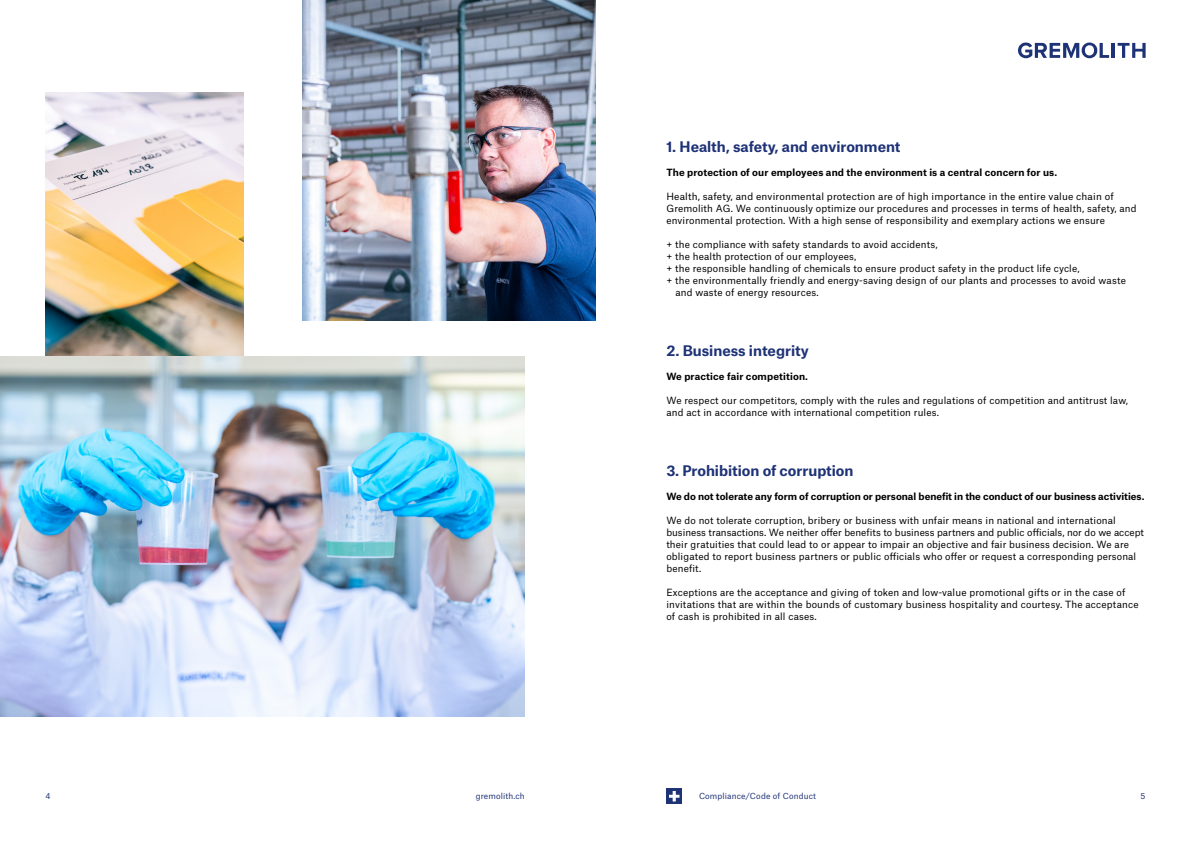
<style>
.page{position:relative;width:1191px;height:842px;background:#fff}
.page>*{position:absolute;margin:0;border:0;box-sizing:border-box;transform-origin:0 0}
.untertitel{font:700 14px "Atlas Grotesk";color:#1e3276}
.grundtext{font:9.5px/12px "Atlas Grotesk";letter-spacing:.015em;color:#000}
.grundtext-aufzählung{font:9.5px/12px "Atlas Grotesk";letter-spacing:.015em;color:#000}
.grundtext-titel{font:700 9.5px "Atlas Grotesk";letter-spacing:.005em;color:#000}
.t1{font:8px "Atlas Grotesk";letter-spacing:.015em;color:#1e3276}
</style>
<div class="page">
<div style="left:666px;top:788px;width:16px;height:16px;background:#1e3276"></div>
<svg style="left:669px;top:791px;width:10px;height:10px"></svg>
<img style="left:45px;top:92px;width:199px;height:264px">
<img style="left:0;top:356px;width:524px;height:360px">
<img style="left:302px;top:0;width:293px;height:320px">
<hr style="left:1111px;top:43px;width:4px;height:15px;background:#1e3276">
<svg style="left:1018px;top:43px;width:91px;height:15px"></svg>
<svg style="left:1117px;top:43px;width:28px;height:15px"></svg>
<p class="untertitel" style="left:666px;top:135px;width:236px">1. Health, safety, and environment</p>
<p class="grundtext-titel" style="left:666px;top:165px;width:392px">The protection of our employees and the environment is a central concern for us.</p>
<p class="grundtext" style="left:666px;top:190px;width:472px">Health, safety, and environmental protection are of high importance in the entire value chain of<br>Gremolith AG. We continuously optimize our procedures and processes in terms of health, safety, and environmental protection. With a high sense of responsibility and exemplary actions we ensure</p>
<p class="grundtext-aufzählung" style="left:666px;top:238px;width:273px">+ the compliance with safety standards to avoid accidents,</p>
<p class="grundtext-aufzählung" style="left:666px;top:250px;width:191px">+ the health protection of our employees,</p>
<p class="grundtext-aufzählung" style="left:666px;top:262px;width:415px">+ the responsible handling of chemicals to ensure product safety in the product life cycle,</p>
<p class="grundtext-aufzählung" style="left:675px;top:274px;width:452px;text-indent:-9px">+ the environmentally friendly and energy-saving design of our plants and processes to avoid waste and waste of energy resources.</p>
<p class="untertitel" style="left:666px;top:339px;width:144px">2. Business integrity</p>
<p class="grundtext-titel" style="left:666px;top:369px;width:143px">We practice fair competition.</p>
<p class="grundtext" style="left:666px;top:394px;width:463px">We respect our competitors, comply with the rules and regulations of competition and antitrust law, and act in accordance with international competition rules.</p>
<p class="untertitel" style="left:666px;top:459px;width:189px">3. Prohibition of corruption</p>
<p class="grundtext-titel" style="left:666px;top:489px;width:479px">We do not tolerate any form of corruption or personal benefit in the conduct of our business activities.</p>
<p class="grundtext" style="left:666px;top:514px;width:479px">We do not tolerate corruption, bribery or business with unfair means in national and international business transactions. We neither offer benefits to business partners and public officials, nor do we accept their gratuities that could lead to or appear to impair an objective and fair business decision. We are obligated to report business partners or public officials who offer or request a corresponding personal benefit.</p>
<p class="grundtext" style="left:666px;top:586px;width:474px">Exceptions are the acceptance and giving of token and low-value promotional gifts or in the case of invitations that are within the bounds of customary business hospitality and courtesy. The acceptance of cash is prohibited in all cases.</p>
<p class="t1" style="left:45px;top:790px;width:7px">4</p>
<p class="t1" style="left:476px;top:790px;width:50px">gremolith.ch</p>
<p class="t1" style="left:699px;top:790px;width:118px">Compliance/Code of Conduct</p>
<p class="t1" style="left:1140px;top:790px;width:6px">5</p>
</div>
